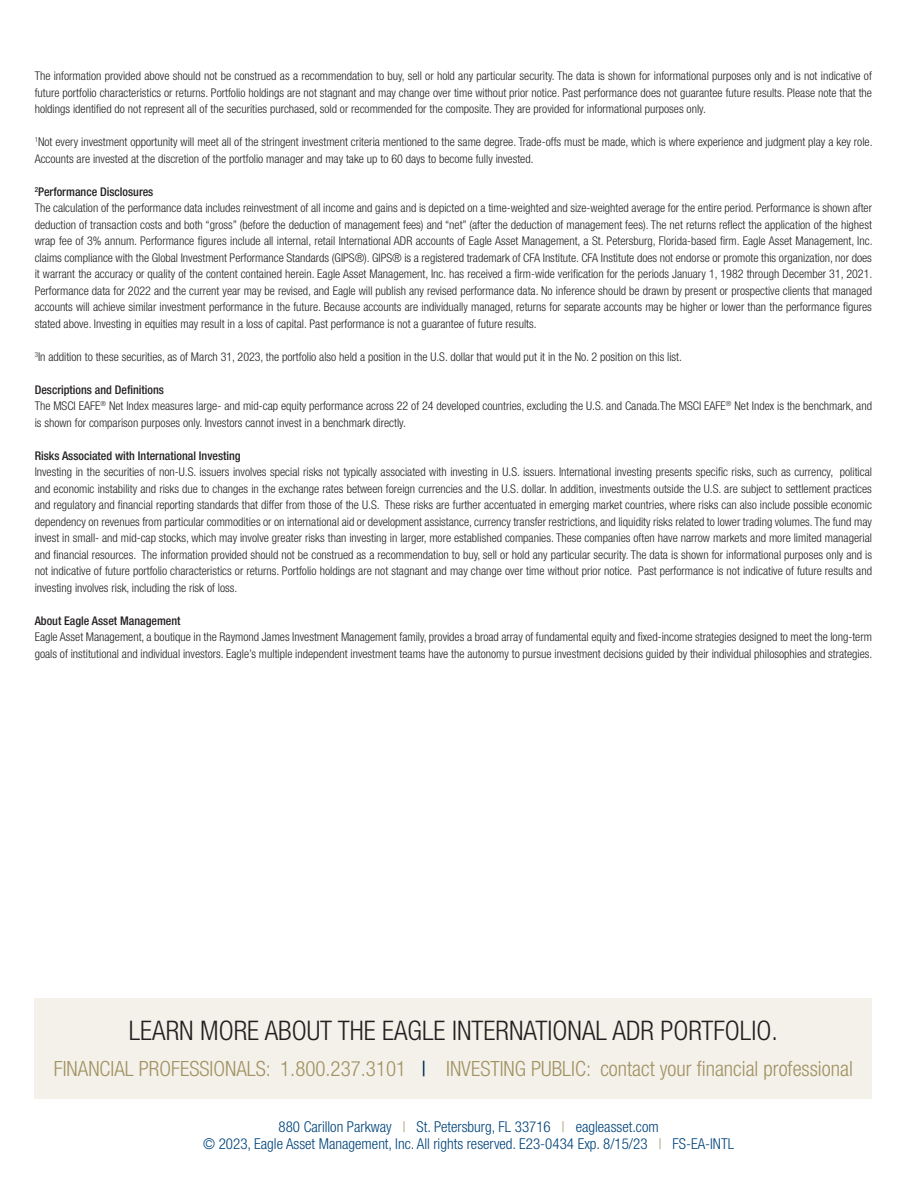
<style>
.page{position:relative;width:918px;height:1188px;background:#fff}
.page>*{position:absolute;margin:0;border:0;box-sizing:border-box;transform-origin:0 0}
.t1{font:300 condensed 27px "Helvetica Neue LT Std";color:#231f20}
.t2{font:300 condensed 21px "Helvetica Neue LT Std";color:#a29161}
.t3{font:300 condensed 15px "Helvetica Neue LT Std";color:#00447b}
.disclosures{font:300 condensed 12px/16.5px "Helvetica Neue LT Std";color:#231f20;text-align:justify}
.disclosures-2{font:500 condensed 12px "Helvetica Neue LT Std";color:#231f20}
.s1{font-weight:400;color:#002855}
.s2{color:#a29161}
</style>
<div class="page">
<div style="left:35px;top:998px;width:837px;height:100px;background:#f3f1ea"></div>
<p class="disclosures" style="left:35px;top:68px;width:839px">The information provided above should not be construed as a recommendation to buy, sell or hold any particular security. The data is shown for informational purposes only and is not indicative of future portfolio characteristics or returns. Portfolio holdings are not stagnant and may change over time without prior notice. Past performance does not guarantee future results. Please note that the holdings identified do not represent all of the securities purchased, sold or recommended for the composite. They are provided for informational purposes only.</p>
<p class="disclosures" style="left:35px;top:134px;width:839px"><sup>1</sup>Not every investment opportunity will meet all of the stringent investment criteria mentioned to the same degree. Trade-offs must be made, which is where experience and judgment play a key role.<br>Accounts are invested at the discretion of the portfolio manager and may take up to 60 days to become fully invested.</p>
<p class="disclosures-2" style="left:35px;top:184px;width:120px"><sup>2</sup>Performance Disclosures</p>
<p class="disclosures" style="left:35px;top:200px;width:839px">The calculation of the performance data includes reinvestment of all income and gains and is depicted on a time-weighted and size-weighted average for the entire period. Performance is shown after deduction of transaction costs and both “gross” (before the deduction of management fees) and “net” (after the deduction of management fees). The net returns reflect the application of the highest wrap fee of 3% annum. Performance figures include all internal, retail International ADR accounts of Eagle Asset Management, a St. Petersburg, Florida-based firm. Eagle Asset Management, Inc. claims compliance with the Global Investment Performance Standards (GIPS®). GIPS® is a registered trademark of CFA Institute. CFA Institute does not endorse or promote this organization, nor does it warrant the accuracy or quality of the content contained herein. Eagle Asset Management, Inc. has received a firm-wide verification for the periods January 1, 1982 through December 31, 2021.<br>Performance data for 2022 and the current year may be revised, and Eagle will publish any revised performance data. No inference should be drawn by present or prospective clients that managed accounts will achieve similar investment performance in the future. Because accounts are individually managed, returns for separate accounts may be higher or lower than the performance figures stated above. Investing in equities may result in a loss of capital. Past performance is not a guarantee of future results.</p>
<p class="disclosures" style="left:35px;top:348px;width:649px"><sup>3</sup>In addition to these securities, as of March 31, 2023, the portfolio also held a position in the U.S. dollar that would put it in the No. 2 position on this list.</p>
<p class="disclosures-2" style="left:35px;top:382px;width:131px">Descriptions and Definitions</p>
<p class="disclosures" style="left:35px;top:398px;width:839px">The MSCI EAFE<sup>®</sup> Net Index measures large- and mid-cap equity performance across 22 of 24 developed countries, excluding the U.S. and Canada.The MSCI EAFE<sup>®</sup> Net Index is the benchmark, and is shown for comparison purposes only. Investors cannot invest in a benchmark directly.</p>
<p class="disclosures-2" style="left:35px;top:448px;width:208px">Risks Associated with International Investing</p>
<p class="disclosures" style="left:35px;top:464px;width:839px">Investing in the securities of non-U.S. issuers involves special risks not typically associated with investing in U.S. issuers. International investing presents specific risks, such as currency, political and economic instability and risks due to changes in the exchange rates between foreign currencies and the U.S. dollar. In addition, investments outside the U.S. are subject to settlement practices and regulatory and financial reporting standards that differ from those of the U.S. These risks are further accentuated in emerging market countries, where risks can also include possible economic dependency on revenues from particular commodities or on international aid or development assistance, currency transfer restrictions, and liquidity risks related to lower trading volumes. The fund may invest in small- and mid-cap stocks, which may involve greater risks than investing in larger, more established companies. These companies often have narrow markets and more limited managerial and financial resources. The information provided should not be construed as a recommendation to buy, sell or hold any particular security. The data is shown for informational purposes only and is not indicative of future portfolio characteristics or returns. Portfolio holdings are not stagnant and may change over time without prior notice. Past performance is not indicative of future results and investing involves risk, including the risk of loss.</p>
<p class="disclosures-2" style="left:35px;top:613px;width:147px">About Eagle Asset Management</p>
<p class="disclosures" style="left:35px;top:629px;width:839px">Eagle Asset Management, a boutique in the Raymond James Investment Management family, provides a broad array of fundamental equity and fixed-income strategies designed to meet the long-term goals of institutional and individual investors. Eagle’s multiple independent investment teams have the autonomy to pursue investment decisions guided by their individual philosophies and strategies.</p>
<p class="t1" style="left:129px;top:1015px;width:651px">LEARN MORE ABOUT THE EAGLE INTERNATIONAL ADR PORTFOLIO.</p>
<p class="t2" style="left:54px;top:1056px;width:801px">FINANCIAL PROFESSIONALS: 1.800.237.3101 <span class="s1">|</span> INVESTING PUBLIC: contact your financial professional</p>
<p class="t3" style="left:278px;top:1118px;width:382px">880 Carillon Parkway <span class="s2">|</span> St. Petersburg, FL 33716 <span class="s2">|</span> eagleasset.com</p>
<p class="t3" style="left:203px;top:1135px;width:532px">© 2023, Eagle Asset Management, Inc. All rights reserved. E23-0434 Exp. 8/15/23 <span class="s2">|</span> FS-EA-INTL</p>
</div>
